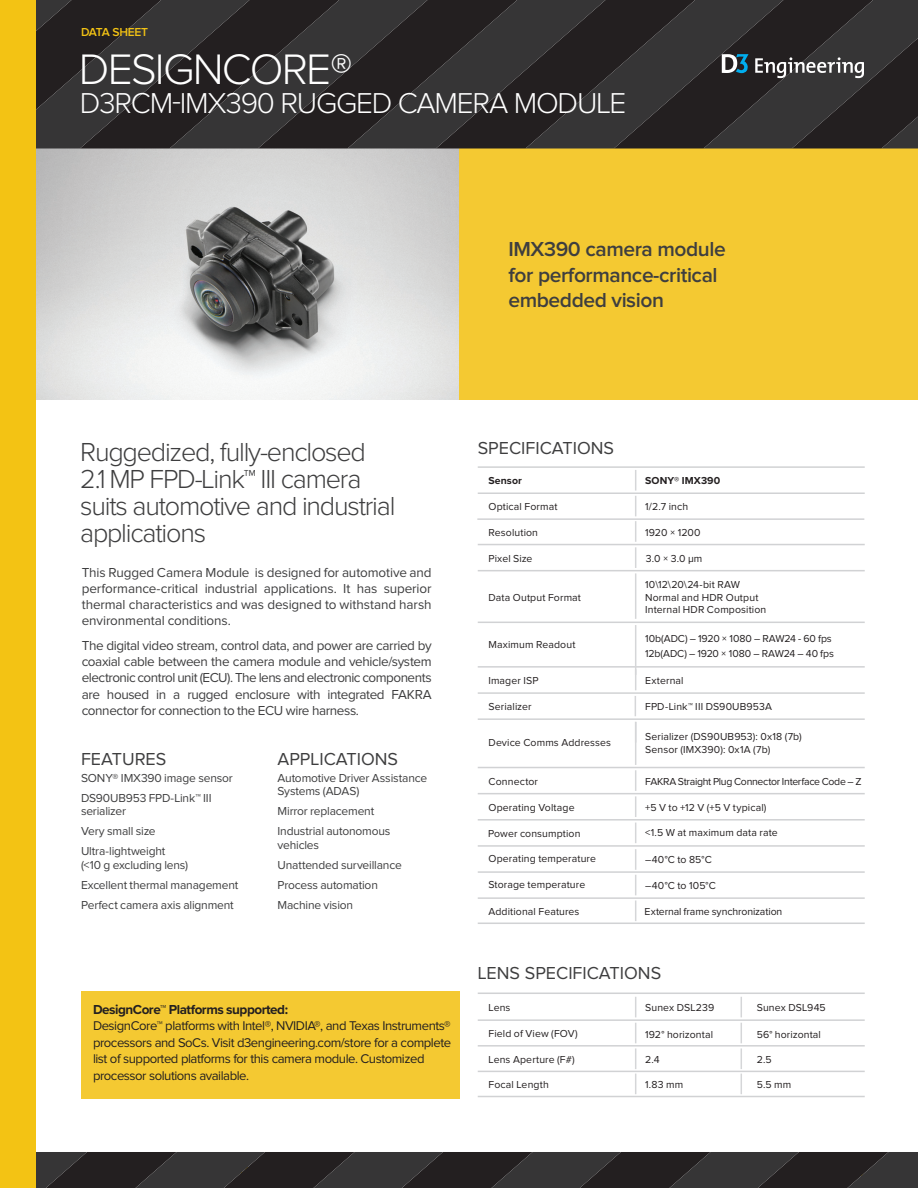
<style>
.page{position:relative;width:918px;height:1188px;background:#fff}
.page>*{position:absolute;margin:0;border:0;box-sizing:border-box;transform-origin:0 0}
.D3_heads{font:300 44.25px "Proxima Nova";letter-spacing:-.04em;color:#fff}
.D3_heads-2{font:300 29.85px "Proxima Nova";letter-spacing:-.04em;color:#fff}
.D3_heads-3{font:300 27px/27px "Proxima Nova";letter-spacing:-.045em;color:#3e3e3f}
.t1{font:600 21px "Proxima Nova";letter-spacing:-.02em;color:#3e3e3f}
.Blue_Light_subs{font:18px "Proxima Nova";color:#3e3e3f}
.body_text{font:13.5px/16.2px "Proxima Nova";letter-spacing:-.015em;color:#3e3e3f;text-align:justify}
.sidebar_bullet{font:700 13.5px "Proxima Nova";letter-spacing:-.035em;color:#231f20}
.sidebar_bullet-2{font:13.2px/16.5px "Proxima Nova";letter-spacing:-.035em;color:#231f20}
.sidebar_text{font:12px/13.5px "Proxima Nova";letter-spacing:-.015em;color:#3e3e3f}
.sidebar_bullet-3{font:12px/13.5px "Proxima Nova";letter-spacing:-.015em;color:#3e3e3f}
.sidebar_bullet-4{font:600 12px "Proxima Nova";letter-spacing:-.02em;color:#f3c314}
.chart_text{font:10.5px "Proxima Nova";letter-spacing:.01em;color:#231f20}
.chart_text-2{font:10.5px "Proxima Nova";letter-spacing:-.03em;color:#231f20}
.chart_text-3{font:10.5px "Proxima Nova";letter-spacing:-.01em;color:#231f20}
.chart_text-4{font:700 10.5px "Proxima Nova";letter-spacing:.01em;color:#231f20}
.D3_heads-4{font:300 10.05px "Proxima Nova";color:#fff}
</style>
<div class="page">
<hr style="left:478px;top:493px;width:387px;height:1px;background:#d1d2d4">
<hr style="left:478px;top:466px;width:387px;height:2px;background:#d1d2d4">
<hr style="left:477px;top:518px;width:387px;height:2px;background:#d1d2d4">
<hr style="left:478px;top:544px;width:387px;height:1px;background:#d1d2d4">
<hr style="left:478px;top:570px;width:387px;height:1px;background:#d1d2d4">
<hr style="left:478px;top:622px;width:387px;height:1px;background:#d1d2d4">
<hr style="left:478px;top:666px;width:387px;height:2px;background:#d1d2d4">
<hr style="left:478px;top:692px;width:387px;height:2px;background:#d1d2d4">
<hr style="left:478px;top:767px;width:387px;height:1px;background:#d1d2d4">
<hr style="left:478px;top:793px;width:387px;height:1px;background:#d1d2d4">
<hr style="left:478px;top:718px;width:387px;height:2px;background:#d1d2d4">
<hr style="left:478px;top:1071px;width:387px;height:1px;background:#d1d2d4">
<hr style="left:478px;top:1096px;width:387px;height:1px;background:#d1d2d4">
<hr style="left:478px;top:923px;width:387px;height:1px;background:#d1d2d4">
<hr style="left:478px;top:819px;width:387px;height:2px;background:#d1d2d4">
<hr style="left:478px;top:993px;width:387px;height:1px;background:#d1d2d4">
<hr style="left:478px;top:845px;width:387px;height:2px;background:#d1d2d4">
<hr style="left:478px;top:1019px;width:387px;height:2px;background:#d1d2d4">
<hr style="left:478px;top:871px;width:387px;height:2px;background:#d1d2d4">
<hr style="left:478px;top:1045px;width:387px;height:2px;background:#d1d2d4">
<hr style="left:478px;top:897px;width:387px;height:2px;background:#d1d2d4">
<hr style="left:635px;top:573px;width:1px;height:46px;background:#d5d6d8">
<hr style="left:635px;top:625px;width:1px;height:50px;background:#d5d6d8">
<svg style="left:635px;top:675px;width:1px;height:15px"></svg>
<svg style="left:635px;top:696px;width:1px;height:20px"></svg>
<hr style="left:635px;top:722px;width:1px;height:43px;background:#d5d6d8">
<svg style="left:635px;top:997px;width:1px;height:20px"></svg>
<svg style="left:741px;top:997px;width:1px;height:20px"></svg>
<svg style="left:635px;top:1023px;width:1px;height:71px"></svg>
<svg style="left:741px;top:1023px;width:1px;height:71px"></svg>
<svg style="left:635px;top:770px;width:1px;height:47px"></svg>
<svg style="left:635px;top:823px;width:1px;height:20px"></svg>
<svg style="left:635px;top:849px;width:1px;height:72px"></svg>
<svg style="left:635px;top:470px;width:1px;height:98px"></svg>
<div style="left:81px;top:991px;width:379px;height:108px;background:#f4c932"></div>
<img style="left:36px;top:148px;width:423px;height:252px">
<div style="left:459px;top:148px;width:459px;height:252px;background:#f4c932"></div>
<div style="left:0;top:0;width:36px;height:1188px;background:#f3c314"></div>
<svg style="left:36px;top:0;width:882px;height:148px;background:#2e2b2c"></svg>
<svg style="left:36px;top:1152px;width:882px;height:36px;background:#2c2a2b"></svg>
<p class="sidebar_bullet-4" style="left:81px;top:26px;width:69px">DATA SHEET</p>
<p class="D3_heads" style="left:79px;top:45px;width:275px">DESIGNCORE®</p>
<p class="D3_heads-2" style="left:80px;top:87px;width:548px">D3RCM-IMX390 RUGGED CAMERA MODULE</p>
<p class="D3_heads" style="left:305px;top:45px;width:26px">E</p>
<p class="D3_heads-4" style="left:329px;top:53px;width:15px">TM</p>
<p class="D3_heads-2" style="left:273px;top:88px;width:409px">-953 RUGGED CAMERA MODULE</p>
<p class="t1" style="left:508px;top:237px;width:219px">IMX390 camera module</p>
<p class="t1" style="left:508px;top:263px;width:211px">for performance-critical</p>
<p class="t1" style="left:508px;top:288px;width:157px">embedded vision</p>
<p class="D3_heads-3" style="left:80px;top:439px;width:317px">Ruggedized, fully-enclosed<br>2.1 MP FPD-Link™ III camera suits automotive and industrial applications</p>
<p class="body_text" style="left:82px;top:564px;width:351px">This Rugged Camera Module is designed for automotive and performance-critical industrial applications. It has superior thermal characteristics and was designed to withstand harsh environmental conditions.</p>
<p class="body_text" style="left:82px;top:638px;width:351px">The digital video stream, control data, and power are carried by coaxial cable between the camera module and vehicle/system electronic control unit (ECU). The lens and electronic components are housed in a rugged enclosure with integrated FAKRA connector for connection to the ECU wire harness.</p>
<p class="Blue_Light_subs" style="left:81px;top:749px;width:87px">FEATURES</p>
<p class="sidebar_text" style="left:81px;top:771px;width:153px">SONY® IMX390 image sensor</p>
<p class="sidebar_text" style="left:81px;top:791px;width:132px">DS90UB953 FPD-Link™ III serializer</p>
<p class="sidebar_text" style="left:81px;top:825px;width:76px">Very small size</p>
<p class="sidebar_text" style="left:81px;top:845px;width:109px">Ultra-lightweight (&lt;10 g excluding lens)</p>
<p class="sidebar_text" style="left:81px;top:878px;width:159px">Excellent thermal management</p>
<p class="sidebar_text" style="left:81px;top:898px;width:154px">Perfect camera axis alignment</p>
<p class="Blue_Light_subs" style="left:278px;top:749px;width:122px">APPLICATIONS</p>
<p class="sidebar_bullet-3" style="left:278px;top:771px;width:151px">Automotive Driver Assistance<br>Systems (ADAS)</p>
<p class="sidebar_bullet-3" style="left:278px;top:805px;width:98px">Mirror replacement</p>
<p class="sidebar_bullet-3" style="left:278px;top:825px;width:114px">Industrial autonomous vehicles</p>
<p class="sidebar_bullet-3" style="left:278px;top:858px;width:126px">Unattended surveillance</p>
<p class="sidebar_bullet-3" style="left:278px;top:878px;width:102px">Process automation</p>
<p class="sidebar_bullet-3" style="left:278px;top:898px;width:77px">Machine vision</p>
<p class="sidebar_bullet" style="left:93px;top:999px;width:197px">DesignCore™ Platforms supported:</p>
<p class="sidebar_bullet-2" style="left:93px;top:1018px;width:360px">DesignCore™ platforms with Intel®, NVIDIA®, and Texas Instruments® processors and SoCs. Visit d3engineering.com/store for a complete list of supported platforms for this camera module. Customized processor solutions available.</p>
<p class="Blue_Light_subs" style="left:478px;top:438px;width:138px">SPECIFICATIONS</p>
<p class="chart_text-4" style="left:489px;top:473px;width:35px">Sensor</p>
<p class="chart_text-4" style="left:645px;top:473px;width:77px">SONY® IMX390</p>
<p class="chart_text" style="left:489px;top:501px;width:70px">Optical Format</p>
<p class="chart_text" style="left:645px;top:501px;width:44px">1/2.7 inch</p>
<p class="chart_text" style="left:489px;top:527px;width:51px">Resolution</p>
<p class="chart_text" style="left:489px;top:553px;width:46px">Pixel Size</p>
<p class="chart_text" style="left:489px;top:592px;width:94px">Data Output Format</p>
<p class="chart_text" style="left:489px;top:639px;width:88px">Maximum Readout</p>
<p class="chart_text" style="left:488px;top:675px;width:52px">Imager ISP</p>
<p class="chart_text" style="left:489px;top:701px;width:45px">Serializer</p>
<p class="chart_text" style="left:489px;top:737px;width:124px">Device Comms Addresses</p>
<p class="chart_text" style="left:645px;top:527px;width:57px">1920 × 1200</p>
<p class="chart_text" style="left:646px;top:552px;width:58px">3.0 × 3.0 µm</p>
<p class="chart_text" style="left:645px;top:579px;width:96px">10\12\20\24-bit RAW</p>
<p class="chart_text" style="left:645px;top:591px;width:115px">Normal and HDR Output</p>
<p class="chart_text" style="left:645px;top:604px;width:123px">Internal HDR Composition</p>
<p class="chart_text" style="left:645px;top:633px;width:188px">10b(ADC) – 1920 × 1080 – RAW24 - 60 fps</p>
<p class="chart_text" style="left:645px;top:648px;width:190px">12b(ADC) – 1920 × 1080 – RAW24 – 40 fps</p>
<p class="chart_text" style="left:645px;top:675px;width:40px">External</p>
<p class="chart_text" style="left:645px;top:701px;width:128px">FPD-Link™ III DS90UB953A</p>
<p class="chart_text" style="left:645px;top:731px;width:158px">Serializer (DS90UB953): 0x18 (7b)</p>
<p class="chart_text" style="left:645px;top:743px;width:127px">Sensor (IMX390): 0x1A (7b)</p>
<p class="chart_text" style="left:489px;top:775px;width:51px">Connector</p>
<p class="chart_text" style="left:489px;top:802px;width:88px">Operating Voltage</p>
<p class="chart_text" style="left:488px;top:828px;width:94px">Power consumption</p>
<p class="chart_text" style="left:489px;top:853px;width:109px">Operating temperature</p>
<p class="chart_text" style="left:488px;top:879px;width:98px">Storage temperature</p>
<p class="chart_text-2" style="left:645px;top:776px;width:218px">FAKRA Straight Plug Connector Interface Code – Z</p>
<p class="chart_text" style="left:645px;top:802px;width:123px">+5 V to +12 V (+5 V typical)</p>
<p class="chart_text" style="left:645px;top:827px;width:134px">&lt;1.5 W at maximum data rate</p>
<p class="chart_text" style="left:645px;top:853px;width:68px">–40°C to 85°C</p>
<p class="chart_text" style="left:645px;top:879px;width:72px">–40°C to 105°C</p>
<p class="chart_text" style="left:488px;top:906px;width:93px">Additional Features</p>
<p class="chart_text-3" style="left:645px;top:906px;width:139px">External frame synchronization</p>
<p class="Blue_Light_subs" style="left:478px;top:963px;width:185px">LENS SPECIFICATIONS</p>
<p class="chart_text" style="left:489px;top:1001px;width:23px">Lens</p>
<p class="chart_text" style="left:645px;top:1002px;width:71px">Sunex DSL239</p>
<p class="chart_text" style="left:757px;top:1002px;width:70px">Sunex DSL945</p>
<p class="chart_text" style="left:489px;top:1028px;width:91px">Field of View (FOV)</p>
<p class="chart_text" style="left:645px;top:1028px;width:69px">192° horizontal</p>
<p class="chart_text" style="left:757px;top:1028px;width:66px">56° horizontal</p>
<p class="chart_text" style="left:489px;top:1053px;width:88px">Lens Aperture (F#)</p>
<p class="chart_text" style="left:645px;top:1054px;width:16px">2.4</p>
<p class="chart_text" style="left:757px;top:1054px;width:16px">2.5</p>
<p class="chart_text" style="left:489px;top:1079px;width:62px">Focal Length</p>
<p class="chart_text" style="left:645px;top:1079px;width:40px">1.83 mm</p>
<p class="chart_text" style="left:757px;top:1079px;width:36px">5.5 mm</p>
</div>
